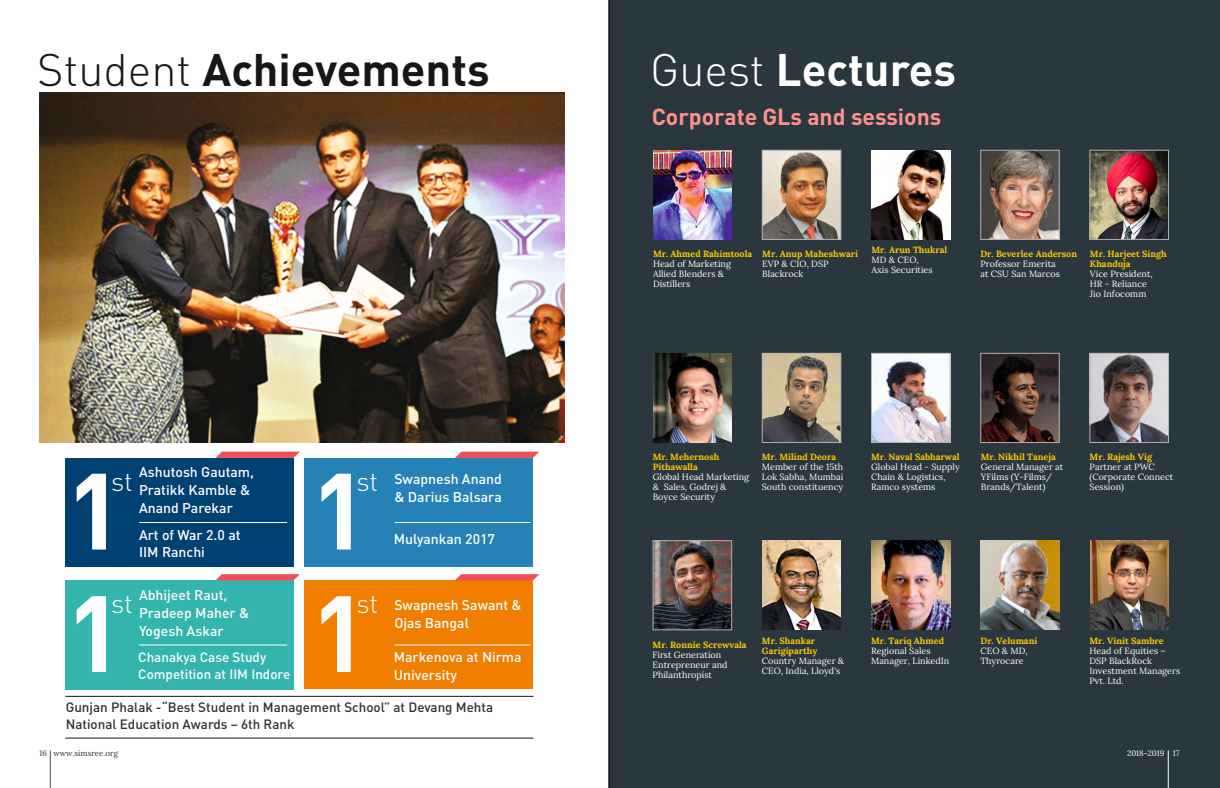
<style>
.page{position:relative;width:1220px;height:788px;background:#fff}
.page>*{position:absolute;margin:0;border:0;box-sizing:border-box;transform-origin:0 0}
.t1{font:700 106.4px "DIN Pro";color:#fff}
.t2{font:700 45px "DIN Pro";color:#151616}
.t3{font:700 45px "DIN Pro";color:#fff}
.t4{font:300 26.8px "DIN Pro";letter-spacing:-.01em;color:#fff}
.t5{font:700 23px "DIN Pro";color:#ff918d}
.t6{font:500 14px/17.9px "DIN Pro";color:#fff}
.t7{font:500 13.4px/17.1px "DIN Pro";color:#313130}
.t8{font:500 13.4px "DIN Pro";color:#fff}
.t9{font:9px/9.9px "Lora";color:#fff}
.t10{font:700 9px/9.9px "Lora";color:#fdc900}
.t11{font:8px "Lora";color:#313130}
.t12{font:8px "Lora";color:#fff}
.s1{font-weight:300}
</style>
<div class="page">
<div style="left:609px;top:0;width:611px;height:787px;background:#2b373e"></div>
<svg style="left:39px;top:0;width:570px;height:787px"></svg>
<hr style="left:50px;top:750px;width:1px;height:37px;background:#4e4e4d">
<hr style="left:1168px;top:750px;width:1px;height:37px;background:#fff">
<img style="left:39px;top:93px;width:525px;height:349px">
<div style="left:65px;top:458px;width:228px;height:108px;background:#004174"></div>
<hr style="left:139px;top:522px;width:148px;height:1px;background:#fff">
<svg style="left:215px;top:451px;width:85px;height:7px"></svg>
<div style="left:305px;top:458px;width:228px;height:108px;background:#2681b7"></div>
<hr style="left:395px;top:522px;width:135px;height:1px;background:#fff">
<svg style="left:455px;top:451px;width:84px;height:7px"></svg>
<div style="left:65px;top:580px;width:228px;height:110px;background:#33b5ad"></div>
<hr style="left:139px;top:644px;width:148px;height:1px;background:#fff">
<svg style="left:215px;top:574px;width:85px;height:6px"></svg>
<div style="left:305px;top:580px;width:228px;height:109px;background:#f27e00"></div>
<hr style="left:395px;top:644px;width:135px;height:1px;background:#fff">
<svg style="left:455px;top:574px;width:84px;height:6px"></svg>
<hr style="left:65px;top:695px;width:468px;height:1px;background:#151616">
<hr style="left:65px;top:737px;width:468px;height:1px;background:#151616">
<img style="left:1092px;top:152px;width:74px;height:85px">
<div style="left:1090px;top:150px;width:78px;height:89px;border:1px solid #afb0b0"></div>
<img style="left:872px;top:150px;width:78px;height:89px">
<img style="left:764px;top:152px;width:75px;height:85px">
<div style="left:762px;top:150px;width:79px;height:89px;border:1px solid #afb0b0"></div>
<img style="left:982px;top:152px;width:75px;height:85px">
<div style="left:980px;top:150px;width:79px;height:89px;border:1px solid #afb0b0"></div>
<img style="left:1092px;top:355px;width:74px;height:85px">
<div style="left:1090px;top:353px;width:78px;height:89px;border:1px solid #afb0b0"></div>
<img style="left:764px;top:355px;width:75px;height:85px">
<div style="left:762px;top:353px;width:79px;height:89px;border:1px solid #afb0b0"></div>
<img style="left:873px;top:355px;width:75px;height:85px">
<div style="left:871px;top:353px;width:79px;height:89px;border:1px solid #afb0b0"></div>
<img style="left:653px;top:353px;width:79px;height:89px">
<img style="left:982px;top:355px;width:75px;height:85px">
<div style="left:980px;top:353px;width:79px;height:89px;border:1px solid #afb0b0"></div>
<img style="left:653px;top:150px;width:79px;height:89px">
<img style="left:1090px;top:540px;width:79px;height:89px">
<img style="left:762px;top:540px;width:79px;height:89px">
<img style="left:655px;top:542px;width:75px;height:85px">
<div style="left:653px;top:540px;width:79px;height:89px;border:1px solid #afb0b0"></div>
<img style="left:871px;top:540px;width:79px;height:89px">
<img style="left:981px;top:540px;width:78px;height:89px">
<h2 class="t2" style="left:37px;top:52px;width:454px"><span class="s1">Student</span> Achievements</h2>
<h3 class="t6" style="left:139px;top:464px;width:116px">Ashutosh Gautam,<br>Pratikk Kamble &amp;<br>Anand Parekar</h3>
<h3 class="t6" style="left:139px;top:526px;width:103px">Art of War 2.0 at</h3>
<h1 class="t1" style="left:66px;top:468px;width:59px">1</h1>
<h1 class="t1" style="left:311px;top:468px;width:59px">1</h1>
<h3 class="t4" style="left:111px;top:470px;width:23px">st</h3>
<h3 class="t6" style="left:394px;top:471px;width:109px">Swapnesh Anand &amp; Darius Balsara</h3>
<h3 class="t4" style="left:357px;top:470px;width:23px">st</h3>
<h3 class="t6" style="left:394px;top:531px;width:103px">Mulyankan 2017</h3>
<h3 class="t6" style="left:139px;top:544px;width:67px">IIM Ranchi</h3>
<h3 class="t6" style="left:139px;top:587px;width:112px">Abhijeet Raut,<br>Pradeep Maher &amp;<br>Yogesh Askar</h3>
<h3 class="t8" style="left:138px;top:651px;width:129px">Chanakya Case Study</h3>
<h1 class="t1" style="left:66px;top:590px;width:59px">1</h1>
<h1 class="t1" style="left:311px;top:590px;width:59px">1</h1>
<h3 class="t4" style="left:111px;top:592px;width:23px">st</h3>
<h3 class="t6" style="left:394px;top:597px;width:129px">Swapnesh Sawant &amp;<br>Ojas Bangal</h3>
<h3 class="t6" style="left:394px;top:649px;width:129px">Markenova at Nirma</h3>
<h3 class="t4" style="left:357px;top:592px;width:23px">st</h3>
<h3 class="t8" style="left:138px;top:668px;width:153px">Competition at IIM Indore</h3>
<h3 class="t6" style="left:394px;top:667px;width:65px">University</h3>
<h3 class="t7" style="left:66px;top:700px;width:429px">Gunjan Phalak -“Best Student in Management School” at Devang Mehta<br>National Education Awards – 6th Rank</h3>
<h2 class="t3" style="left:650px;top:52px;width:307px"><span class="s1">Guest</span> Lectures</h2>
<h3 class="t5" style="left:652px;top:107px;width:291px">Corporate GLs and sessions</h3>
<p class="t10" style="left:653px;top:249px;width:101px">Mr. Ahmed Rahimtoola</p>
<p class="t9" style="left:653px;top:259px;width:79px">Head of Marketing<br>Allied Blenders &amp;<br>Distillers</p>
<p class="t10" style="left:762px;top:249px;width:97px">Mr. Anup Maheshwari</p>
<p class="t9" style="left:762px;top:259px;width:68px">EVP &amp; CIO, DSP<br>Blackrock</p>
<p class="t10" style="left:871px;top:245px;width:77px">Mr. Arun Thukral</p>
<p class="t9" style="left:871px;top:255px;width:63px">MD &amp; CEO,<br>Axis Securities</p>
<p class="t10" style="left:980px;top:249px;width:98px">Dr. Beverlee Anderson</p>
<p class="t9" style="left:980px;top:259px;width:81px">Professor Emerita at CSU San Marcos</p>
<p class="t10" style="left:1090px;top:249px;width:78px">Mr. Harjeet Singh<br>Khanduja</p>
<p class="t9" style="left:1090px;top:269px;width:64px">Vice President,<br>HR - Reliance<br>Jio Infocomm</p>
<p class="t10" style="left:653px;top:452px;width:68px">Mr. Mehernosh<br>Pithawalla</p>
<p class="t9" style="left:653px;top:472px;width:98px">Global Head Marketing &amp; Sales, Godrej &amp;<br>Boyce Security</p>
<p class="t10" style="left:762px;top:452px;width:76px">Mr. Milind Deora</p>
<p class="t9" style="left:762px;top:462px;width:83px;text-align:justify">Member of the 15th Lok Sabha, Mumbai South constituency</p>
<p class="t10" style="left:871px;top:452px;width:90px">Mr. Naval Sabharwal</p>
<p class="t9" style="left:871px;top:462px;width:90px">Global Head - Supply<br>Chain &amp; Logistics,<br>Ramco systems</p>
<p class="t10" style="left:981px;top:452px;width:76px">Mr. Nikhil Taneja</p>
<p class="t9" style="left:981px;top:462px;width:84px">General Manager at<br>YFilms (Y-Films/<br>Brands/Talent)</p>
<p class="t10" style="left:1089px;top:452px;width:64px">Mr. Rajesh Vig</p>
<p class="t9" style="left:1089px;top:462px;width:85px">Partner at PWC (Corporate Connect<br>Session)</p>
<p class="t10" style="left:652px;top:639px;width:95px">Mr. Ronnie Screwvala</p>
<p class="t9" style="left:652px;top:649px;width:76px">First Generation<br>Entrepreneur and<br>Philanthropist</p>
<p class="t10" style="left:762px;top:635px;width:57px">Mr. Shankar<br>Garigiparthy</p>
<p class="t9" style="left:762px;top:655px;width:84px">Country Manager &amp;<br>CEO, India, Lloyd's</p>
<p class="t10" style="left:871px;top:635px;width:74px">Mr. Tariq Ahmed</p>
<p class="t9" style="left:871px;top:645px;width:80px">Regional Sales<br>Manager, LinkedIn</p>
<p class="t10" style="left:980px;top:635px;width:58px">Dr. Velumani</p>
<p class="t9" style="left:980px;top:645px;width:49px">CEO &amp; MD,<br>Thyrocare</p>
<p class="t10" style="left:1089px;top:635px;width:76px">Mr. Vinit Sambre</p>
<p class="t9" style="left:1089px;top:645px;width:92px">Head of Equities –<br>DSP BlackRock<br>Investment Managers<br>Pvt. Ltd.</p>
<p class="t11" style="left:40px;top:748px;width:80px">16 www.simsree.org</p>
<p class="t12" style="left:1127px;top:747px;width:54px">2018-2019 17</p>
</div>
